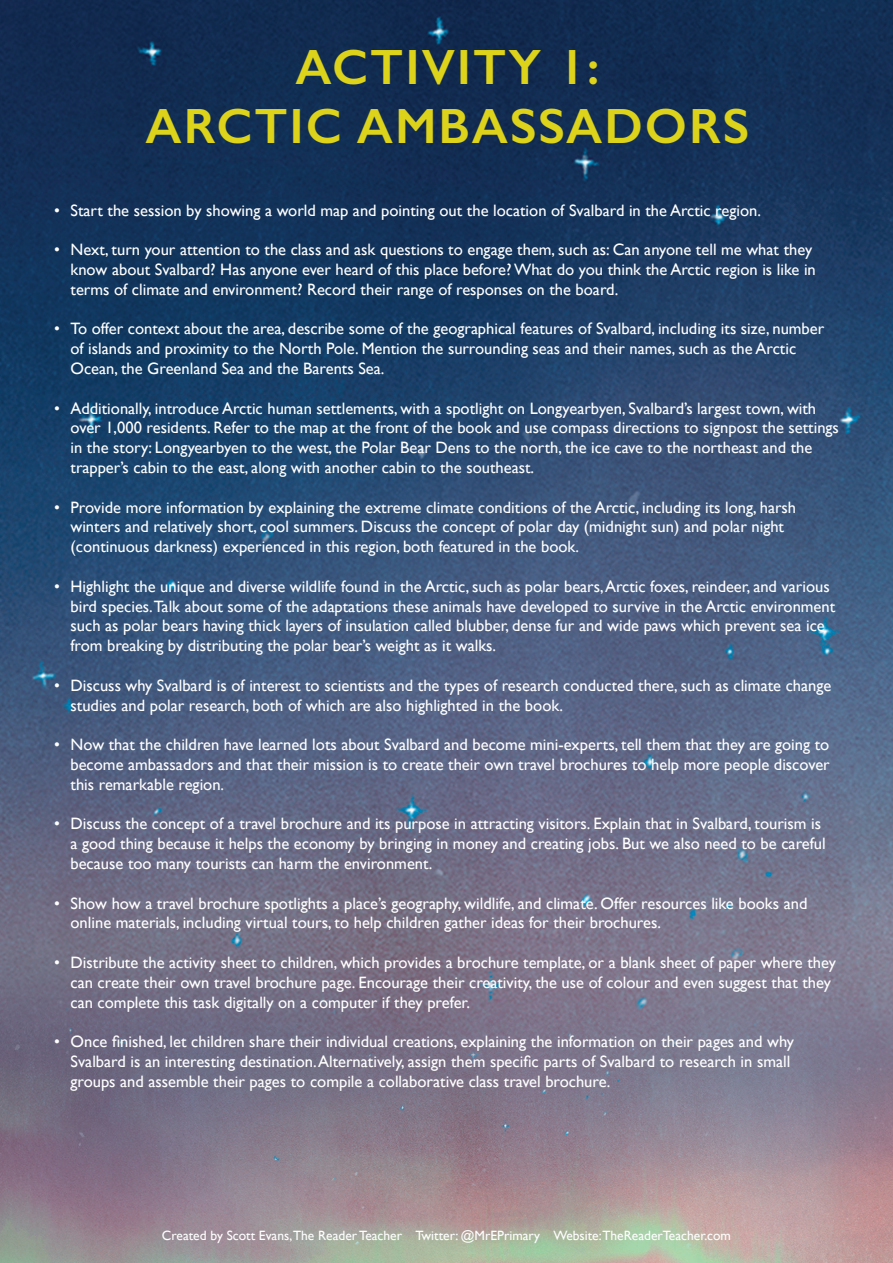
<style>
.page{position:relative;width:893px;height:1263px;background:#fff}
.page>*{position:absolute;margin:0;border:0;box-sizing:border-box;transform-origin:0 0}
.t1{font:600 49.8px/59.7px "Gill Sans";letter-spacing:.04em;color:#ddd31a;text-align:center}
.t2{font:16.5px/19.8px "Gill Sans";color:#fff}
.t3{font:13.5px "Gill Sans";color:#fff}
</style>
<div class="page">
<img style="left:0;top:0;width:893px;height:1263px">
<p class="t1" style="left:146px;top:37px;width:605px">ACTIVITY 1:<br>ARCTIC AMBASSADORS</p>
<p class="t2" style="left:54px;top:200px;width:709px">• Start the session by showing a world map and pointing out the location of Svalbard in the Arctic region.</p>
<p class="t2" style="left:70px;top:239px;width:747px;text-indent:-16px">• Next, turn your attention to the class and ask questions to engage them, such as: Can anyone tell me what they know about Svalbard? Has anyone ever heard of this place before? What do you think the Arctic region is like in terms of climate and environment? Record their range of responses on the board.</p>
<p class="t2" style="left:70px;top:319px;width:755px;text-indent:-16px">• To offer context about the area, describe some of the geographical features of Svalbard, including its size, number of islands and proximity to the North Pole. Mention the surrounding seas and their names, such as the Arctic<br>Ocean, the Greenland Sea and the Barents Sea.</p>
<p class="t2" style="left:70px;top:398px;width:770px;text-indent:-16px">• Additionally, introduce Arctic human settlements, with a spotlight on Longyearbyen, Svalbard’s largest town, with over 1,000 residents. Refer to the map at the front of the book and use compass directions to signpost the settings in the story: Longyearbyen to the west, the Polar Bear Dens to the north, the ice cave to the northeast and the trapper’s cabin to the east, along with another cabin to the southeast.</p>
<p class="t2" style="left:70px;top:497px;width:727px;text-indent:-16px">• Provide more information by explaining the extreme climate conditions of the Arctic, including its long, harsh winters and relatively short, cool summers. Discuss the concept of polar day (midnight sun) and polar night (continuous darkness) experienced in this region, both featured in the book.</p>
<p class="t2" style="left:70px;top:576px;width:766px;text-indent:-16px">• Highlight the unique and diverse wildlife found in the Arctic, such as polar bears, Arctic foxes, reindeer, and various bird species.Talk about some of the adaptations these animals have developed to survive in the Arctic environment such as polar bears having thick layers of insulation called blubber, dense fur and wide paws which prevent sea ice from breaking by distributing the polar bear’s weight as it walks.</p>
<p class="t2" style="left:70px;top:675px;width:762px;text-indent:-16px">• Discuss why Svalbard is of interest to scientists and the types of research conducted there, such as climate change studies and polar research, both of which are also highlighted in the book.</p>
<p class="t2" style="left:70px;top:734px;width:761px;text-align:justify;text-indent:-16px">• Now that the children have learned lots about Svalbard and become mini-experts, tell them that they are going to become ambassadors and that their mission is to create their own travel brochures to help more people discover this remarkable region.</p>
<p class="t2" style="left:70px;top:814px;width:757px;text-indent:-16px">• Discuss the concept of a travel brochure and its purpose in attracting visitors. Explain that in Svalbard, tourism is a good thing because it helps the economy by bringing in money and creating jobs. But we also need to be careful because too many tourists can harm the environment.</p>
<p class="t2" style="left:70px;top:893px;width:738px;text-indent:-16px">• Show how a travel brochure spotlights a place’s geography, wildlife, and climate. Offer resources like books and online materials, including virtual tours, to help children gather ideas for their brochures.</p>
<p class="t2" style="left:70px;top:952px;width:767px;text-indent:-16px">• Distribute the activity sheet to children, which provides a brochure template, or a blank sheet of paper where they can create their own travel brochure page. Encourage their creativity, the use of colour and even suggest that they can complete this task digitally on a computer if they prefer.</p>
<p class="t2" style="left:70px;top:1031px;width:725px;text-indent:-16px">• Once finished, let children share their individual creations, explaining the information on their pages and why<br>Svalbard is an interesting destination. Alternatively, assign them specific parts of Svalbard to research in small groups and assemble their pages to compile a collaborative class travel brochure.</p>
<p class="t3" style="left:162px;top:1228px;width:571px">Created by Scott Evans,The Reader Teacher Twitter: @MrEPrimary Website:TheReaderTeacher.com</p>
</div>
